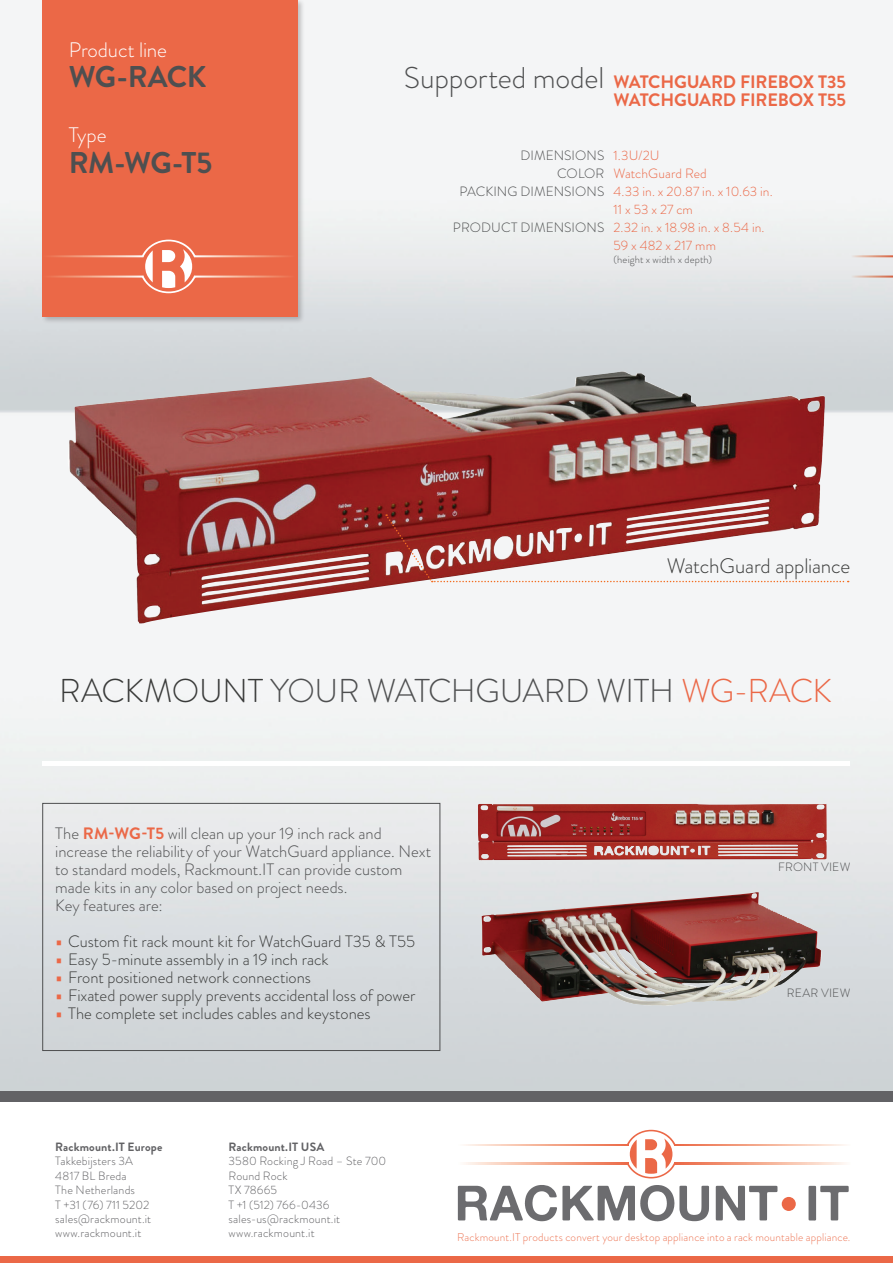
<style>
.page{position:relative;width:893px;height:1263px;background:#fff}
.page>*{position:absolute;margin:0;border:0;box-sizing:border-box;transform-origin:0 0}
.t1{font:300 33px "Brandon Grotesque";letter-spacing:-.01em;color:#4e4f50}
.t2{font:700 30px "Brandon Grotesque";letter-spacing:-.02em;color:#4e4f50}
.t3{font:300 30px "Brandon Grotesque";letter-spacing:-.005em;color:#4e4f50}
.t4{font:300 21px "Brandon Grotesque";letter-spacing:-.01em;color:#393a39}
.t5{font:300 21px "Brandon Grotesque";letter-spacing:-.005em;color:#fff}
.t6{font:700 18px/18px "Brandon Grotesque";letter-spacing:-.01em;color:#eb6847}
.t7{font:300 16.5px "Brandon Grotesque";color:#393a39}
.t8{font:300 16.5px/18px "Brandon Grotesque";letter-spacing:-.005em;color:#4e4f50}
.t9{font:300 13.5px/18px "Brandon Grotesque";letter-spacing:.005em;color:#eb6847}
.t10{font:300 13.5px/18px "Brandon Grotesque";letter-spacing:.005em;color:#4e4f50;text-align:right}
.t11{font:300 12px/14.4px "Brandon Grotesque";letter-spacing:.015em;color:#626265}
.t12{font:700 12px "Brandon Grotesque";letter-spacing:.01em;color:#626265}
.t13{font:300 12px "Brandon Grotesque";letter-spacing:.015em;color:#4e4f50}
.t14{font:300 11.25px "Brandon Grotesque";letter-spacing:.015em;color:#ed7655}
.t15{font:300 10.5px "Brandon Grotesque";letter-spacing:.02em;color:#4e4f50}
.s1{color:#393a39}
.s2{color:#eb6847}
.s3{font-weight:700;color:#eb6847}
.s4{font-family:"Titillium";font-weight:400;color:#eb6847}
</style>
<div class="page">
<img style="left:0;top:0;width:893px;height:1090px">
<div style="left:0;top:1090px;width:893px;height:11px;background:#626265"></div>
<hr style="left:43px;top:761px;width:807px;height:4px;background:#fff">
<div style="left:0;top:1256px;width:893px;height:7px;background:#eb6847"></div>
<div style="left:41px;top:0;width:264px;height:324px;background:#231f20;opacity:.25"></div>
<div style="left:43px;top:0;width:255px;height:316px;background:#eb6847"></div>
<svg style="left:850px;top:255px;width:43px;height:2px"></svg>
<svg style="left:850px;top:276px;width:43px;height:2px"></svg>
<svg style="left:50px;top:240px;width:239px;height:53px"></svg>
<svg style="left:627px;top:1130px;width:49px;height:48px"></svg>
<svg style="left:458px;top:1185px;width:251px;height:36px"></svg>
<svg style="left:716px;top:1186px;width:61px;height:34px"></svg>
<svg style="left:808px;top:1186px;width:41px;height:34px"></svg>
<svg style="left:464px;top:1144px;width:164px;height:2px"></svg>
<svg style="left:464px;top:1162px;width:164px;height:2px"></svg>
<svg style="left:674px;top:1144px;width:171px;height:2px"></svg>
<svg style="left:674px;top:1162px;width:171px;height:2px"></svg>
<div style="left:782px;top:1197px;width:14px;height:14px;background:#eb6847;border-radius:50%"></div>
<img style="left:66px;top:371px;width:759px;height:252px">
<svg style="left:386px;top:514px;width:463px;height:68px"></svg>
<div style="left:43px;top:803px;width:397px;height:248px;border:1px solid #4e4f50"></div>
<img style="left:478px;top:803px;width:349px;height:57px">
<img style="left:482px;top:892px;width:341px;height:115px">
<p class="t5" style="left:69px;top:36px;width:100px">Product line</p>
<h2 class="t2" style="left:69px;top:56px;width:139px">WG-RACK</h2>
<p class="t5" style="left:69px;top:120px;width:39px">Type</p>
<h2 class="t2" style="left:69px;top:142px;width:145px">RM-WG-T5</h2>
<h2 class="t3" style="left:404px;top:57px;width:202px">Supported model</h2>
<p class="t6" style="left:613px;top:73px;width:234px">WATCHGUARD FIREBOX T35<br>WATCHGUARD FIREBOX T55</p>
<p class="t10" style="left:460px;top:146px;width:146px">DIMENSIONS<br>COLOR<br>PACKING DIMENSIONS</p>
<p class="t10" style="left:453px;top:218px;width:153px">PRODUCT DIMENSIONS</p>
<p class="t9" style="left:613px;top:146px;width:161px">1.3U/2U<br>WatchGuard Red<br>4.33 in. x 20.87 in. x 10.63 in.<br>11 x 53 x 27 cm<br>2.32 in. x 18.98 in. x 8.54 in.<br>59 x 482 x 217 mm</p>
<p class="t15" style="left:613px;top:252px;width:100px">(height x width x depth)</p>
<p class="t4" style="left:667px;top:552px;width:185px">WatchGuard appliance</p>
<h1 class="t1" style="left:59px;top:668px;width:774px"><span class="s1">RACKMOUNT</span> YOUR WATCHGUARD WITH <span class="s2">WG-RACK</span></h1>
<p class="t8" style="left:55px;top:824px;width:377px">The <span class="s3">RM-WG-T5</span> will clean up your 19 inch rack and increase the reliability of your WatchGuard appliance. Next to standard models, Rackmount.IT can provide custom made kits in any color based on project needs.<br>Key features are:</p>
<p class="t7" style="left:55px;top:930px;width:361px"><span class="s4">•</span> Custom fit rack mount kit for WatchGuard T35 &amp; T55</p>
<p class="t7" style="left:55px;top:948px;width:275px"><span class="s4">•</span> Easy 5-minute assembly in a 19 inch rack</p>
<p class="t7" style="left:55px;top:966px;width:257px"><span class="s4">•</span> Front positioned network connections</p>
<p class="t7" style="left:55px;top:984px;width:362px"><span class="s4">•</span> Fixated power supply prevents accidental loss of power</p>
<p class="t7" style="left:55px;top:1002px;width:317px"><span class="s4">•</span> The complete set includes cables and keystones</p>
<p class="t13" style="left:778px;top:858px;width:74px">FRONT VIEW</p>
<p class="t13" style="left:787px;top:984px;width:65px">REAR VIEW</p>
<p class="t12" style="left:55px;top:1138px;width:109px">Rackmount.IT Europe</p>
<p class="t11" style="left:55px;top:1154px;width:97px">Takkebijsters 3A<br>4817 BL Breda<br>The Netherlands<br>T +31 (76) 711 5202 sales@rackmount.it www.rackmount.it</p>
<p class="t12" style="left:229px;top:1138px;width:97px">Rackmount.IT USA</p>
<p class="t11" style="left:229px;top:1154px;width:159px">3580 Rocking J Road – Ste 700<br>Round Rock<br>TX 78665<br>T +1 (512) 766-0436 sales-us@rackmount.it www.rackmount.it</p>
<p class="t14" style="left:457px;top:1230px;width:395px">Rackmount.IT products convert your desktop appliance into a rack mountable appliance.</p>
</div>
